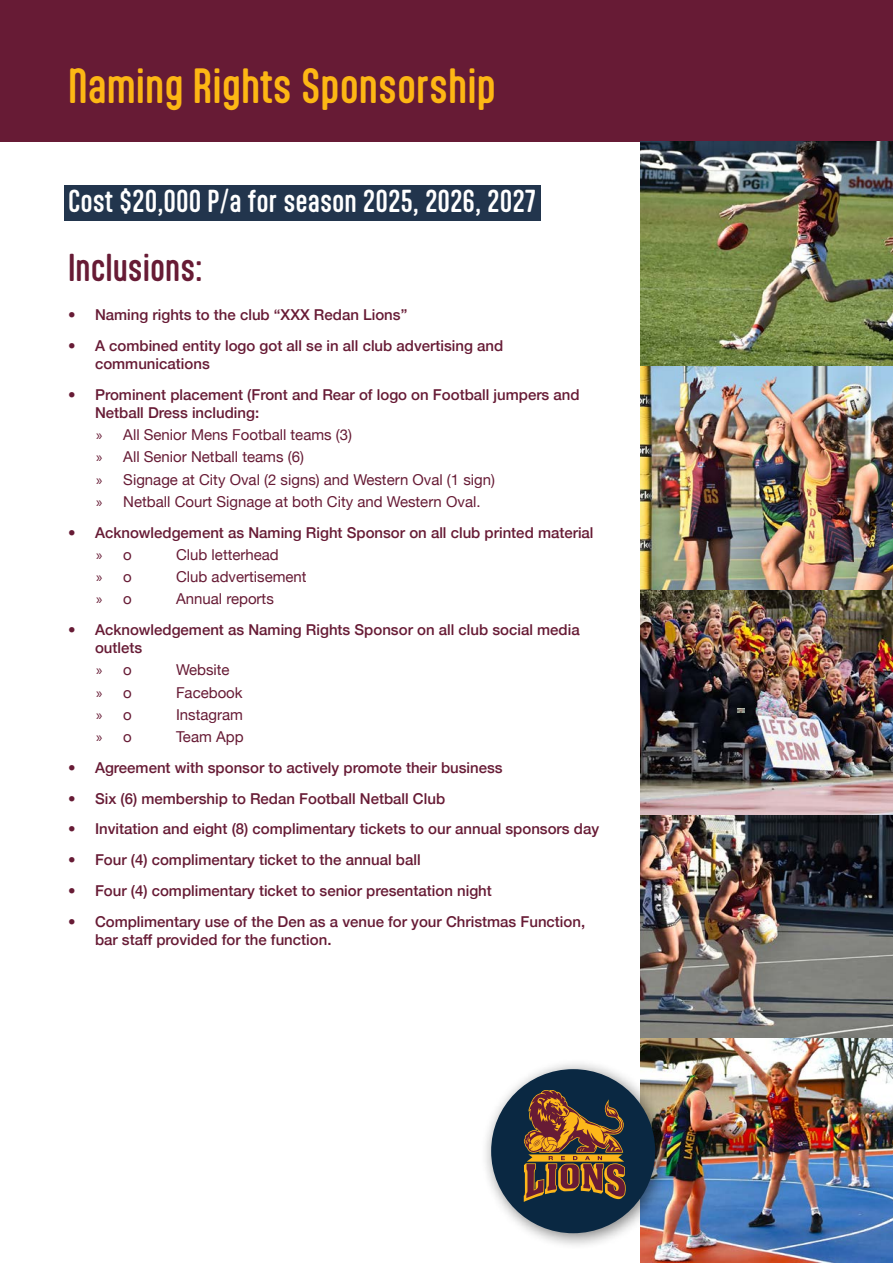
<style>
.page{position:relative;width:893px;height:1263px;background:#fff}
.page>*{position:absolute;margin:0;border:0;box-sizing:border-box;transform-origin:0 0}
.t1{font:500 42px "Aptly";color:#fdb714}
.t2{font:500 33px "Aptly";color:#671b35}
.t3{font:500 27px "Aptly";color:#fff}
.t4{font:500 15px/18px "Helvetica Neue";color:#671b35}
.t5{font:15px/22.2px "Helvetica Neue";color:#671b35}
.t6{font:15px "Myriad Pro";color:#671b35}
.s1{font-family:"Myriad Pro"}
.s2{font-family:"Helvetica Neue"}
</style>
<div class="page">
<div style="left:64px;top:185px;width:476px;height:35px;background:#22354d"></div>
<div style="left:0;top:0;width:893px;height:141px;background:#671b35"></div>
<img style="left:641px;top:141px;width:252px;height:1122px">
<div style="left:480px;top:1058px;width:193px;height:192px;background:#000;opacity:.5"></div>
<div style="left:491px;top:1069px;width:164px;height:164px;background:#0a2842;border-radius:50%"></div>
<svg style="left:523px;top:1087px;width:103px;height:115px"></svg>
<svg style="left:738px;top:708px;width:6px;height:4px"></svg>
<h1 class="t1" style="left:68px;top:60px;width:429px">Naming Rights Sponsorship</h1>
<h3 class="t3" style="left:68px;top:184px;width:469px">Cost $20,000 P/a for season 2025, 2026, 2027</h3>
<h2 class="t2" style="left:68px;top:247px;width:136px">Inclusions:</h2>
<p class="t4" style="left:68px;top:305px;width:341px">• Naming rights to the club “XXX Redan Lions”</p>
<p class="t4" style="left:95px;top:335px;width:410px;text-indent:-27px">• A combined entity logo got all se in all club advertising and communications</p>
<p class="t4" style="left:95px;top:384px;width:486px;text-indent:-27px">• Prominent placement (Front and Rear of logo on Football jumpers and<br>Netball Dress including:</p>
<p class="t5" style="left:96px;top:424px;width:400px"><span class="s1">»</span> All Senior Mens Football teams (3)<br><span class="s1">»</span> All Senior Netball teams (6)<br><span class="s1">»</span> Signage at City Oval (2 signs) and Western Oval (1 sign) <span class="s1">»</span> Netball Court Signage at both City and Western Oval.</p>
<p class="t4" style="left:68px;top:522px;width:527px">• Acknowledgement as Naming Right Sponsor on all club printed material</p>
<p class="t6" style="left:96px;top:545px;width:37px">» <span class="s2">o</span></p>
<p class="t5" style="left:176px;top:544px;width:104px">Club letterhead</p>
<p class="t6" style="left:96px;top:568px;width:37px">» <span class="s2">o</span></p>
<p class="t5" style="left:176px;top:566px;width:132px">Club advertisement</p>
<p class="t6" style="left:96px;top:590px;width:37px">» <span class="s2">o</span></p>
<p class="t5" style="left:176px;top:589px;width:99px">Annual reports</p>
<p class="t4" style="left:95px;top:619px;width:486px;text-indent:-27px">• Acknowledgement as Naming Rights Sponsor on all club social media outlets</p>
<p class="t6" style="left:96px;top:661px;width:37px">» <span class="s2">o</span></p>
<p class="t5" style="left:176px;top:660px;width:55px">Website</p>
<p class="t6" style="left:96px;top:683px;width:37px">» <span class="s2">o</span></p>
<p class="t5" style="left:176px;top:682px;width:68px">Facebook</p>
<p class="t6" style="left:96px;top:705px;width:37px">» <span class="s2">o</span></p>
<p class="t5" style="left:176px;top:704px;width:68px">Instagram</p>
<p class="t6" style="left:96px;top:728px;width:37px">» <span class="s2">o</span></p>
<p class="t5" style="left:176px;top:726px;width:69px">Team App</p>
<p class="t4" style="left:68px;top:757px;width:436px">• Agreement with sponsor to actively promote their business</p>
<p class="t4" style="left:68px;top:788px;width:379px">• Six (6) membership to Redan Football Netball Club</p>
<p class="t4" style="left:68px;top:819px;width:533px">• Invitation and eight (8) complimentary tickets to our annual sponsors day</p>
<p class="t4" style="left:68px;top:849px;width:354px">• Four (4) complimentary ticket to the annual ball</p>
<p class="t4" style="left:68px;top:880px;width:425px">• Four (4) complimentary ticket to senior presentation night</p>
<p class="t4" style="left:95px;top:911px;width:492px;text-indent:-27px">• Complimentary use of the Den as a venue for your Christmas Function, bar staff provided for the function.</p>
</div>
